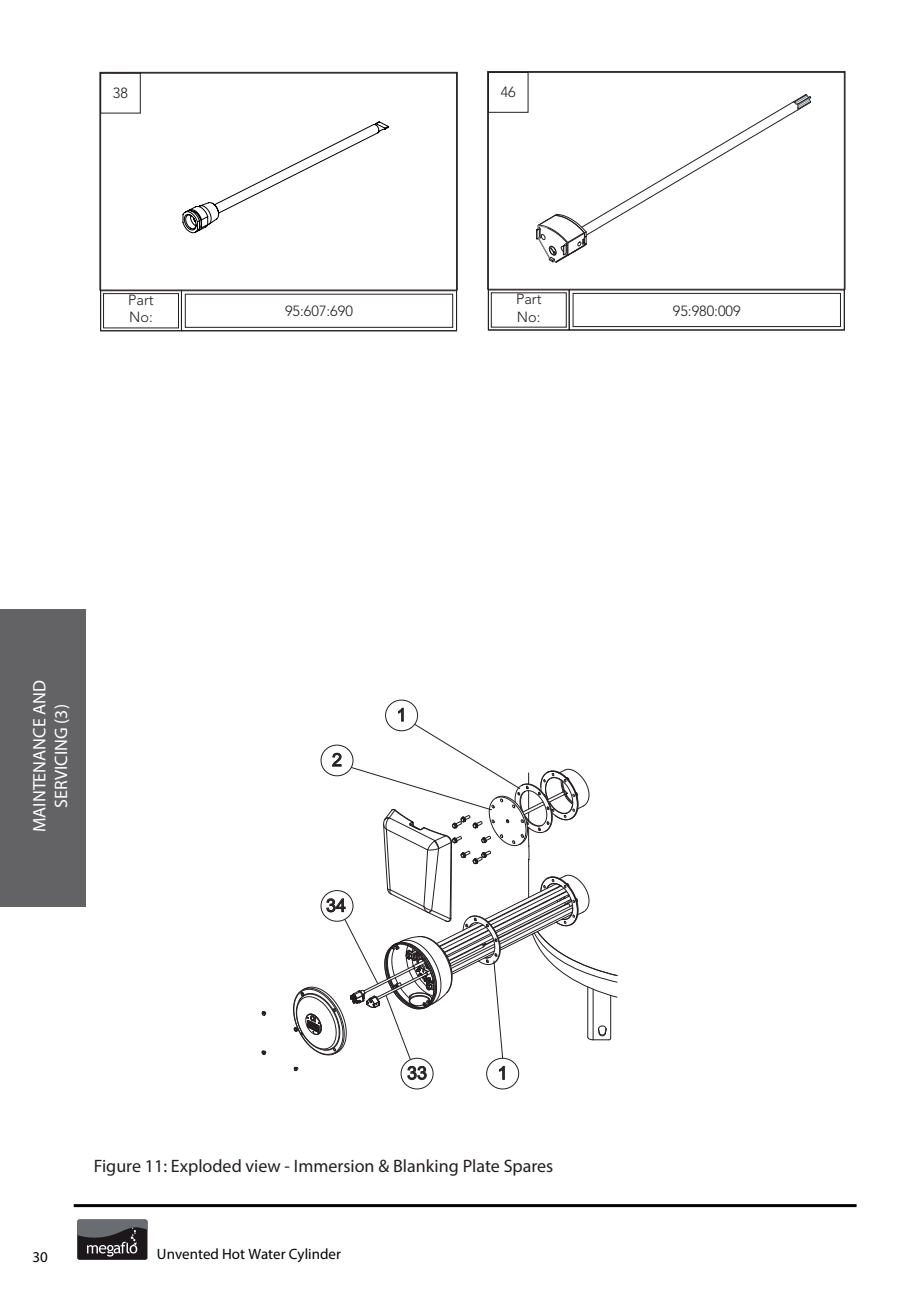
<style>
.page{position:relative;width:919px;height:1289px;background:#fff}
.page>*{position:absolute;margin:0;border:0;box-sizing:border-box;transform-origin:0 0}
.t1{font:18px "Myriad Pro";color:#231f20}
.t2{font:18px/21.6px "Myriad Pro";color:#fff;text-align:center}
.t3{font:18px "Arial";color:#231f20}
.t4{font:15px "Myriad Pro";color:#040503}
.t5{font:300 14.55px/17.5px "Avenir LT Std";color:#231f20}
</style>
<div class="page">
<div style="left:77px;top:1219px;width:70px;height:40px;background:#1b171b;border-radius:2px"></div>
<svg style="left:77px;top:1219px;width:70px;height:37px"></svg>
<div style="left:1px;top:609px;width:85px;height:297px;background:#636366"></div>
<hr style="left:74px;top:1204px;width:782px;height:3px;background:#040503">
<svg style="left:262px;top:1050px;width:4px;height:5px"></svg>
<svg style="left:262px;top:1011px;width:4px;height:4px"></svg>
<div style="left:385px;top:699px;width:33px;height:32px;border:1px solid #231f20;border-radius:50%"></div>
<div style="left:400px;top:1057px;width:33px;height:32px;border:1px solid #231f20;border-radius:50%"></div>
<div style="left:486px;top:1057px;width:33px;height:32px;border:1px solid #231f20;border-radius:50%"></div>
<svg style="left:293px;top:707px;width:324px;height:372px"></svg>
<svg style="left:182px;top:121px;width:207px;height:112px"></svg>
<div style="left:100px;top:290px;width:82px;height:41px;border:1px solid #231f20"></div>
<div style="left:181px;top:290px;width:275px;height:41px;border:1px solid #231f20"></div>
<div style="left:100px;top:72px;width:357px;height:218px;border:1px solid #231f20"></div>
<div style="left:103px;top:293px;width:76px;height:35px;border:1px solid #231f20"></div>
<div style="left:488px;top:290px;width:81px;height:40px;border:1px solid #231f20"></div>
<div style="left:569px;top:290px;width:275px;height:40px;border:1px solid #231f20"></div>
<div style="left:487px;top:71px;width:358px;height:218px;border:1px solid #231f20"></div>
<div style="left:573px;top:293px;width:267px;height:34px;border:1px solid #231f20"></div>
<svg style="left:536px;top:94px;width:274px;height:169px"></svg>
<p class="t5" style="left:113px;top:84px;width:17px">38</p>
<p class="t5" style="left:128px;top:291px;width:27px">Part<br>No:</p>
<p class="t5" style="left:285px;top:302px;width:69px">95:607:690</p>
<p class="t5" style="left:500px;top:83px;width:17px">46</p>
<p class="t5" style="left:516px;top:290px;width:27px">Part<br>No:</p>
<p class="t5" style="left:672px;top:302px;width:69px">95:980:009</p>
<p class="t2" style="left:28px;top:832px;width:153px;rotate:-90deg">MAINTENANCE AND<br>SERVICING (3)</p>
<p class="t3" style="left:332px;top:748px;width:12px">2</p>
<p class="t3" style="left:326px;top:893px;width:22px">34</p>
<p class="t3" style="left:396px;top:703px;width:12px">1</p>
<p class="t3" style="left:407px;top:1061px;width:22px">33</p>
<p class="t3" style="left:497px;top:1061px;width:12px">1</p>
<p class="t1" style="left:94px;top:1155px;width:461px">Figure 11: Exploded view - Immersion &amp; Blanking Plate Spares</p>
<p class="t4" style="left:32px;top:1247px;width:17px">30</p>
<p class="t4" style="left:157px;top:1244px;width:185px">Unvented Hot Water Cylinder</p>
</div>
